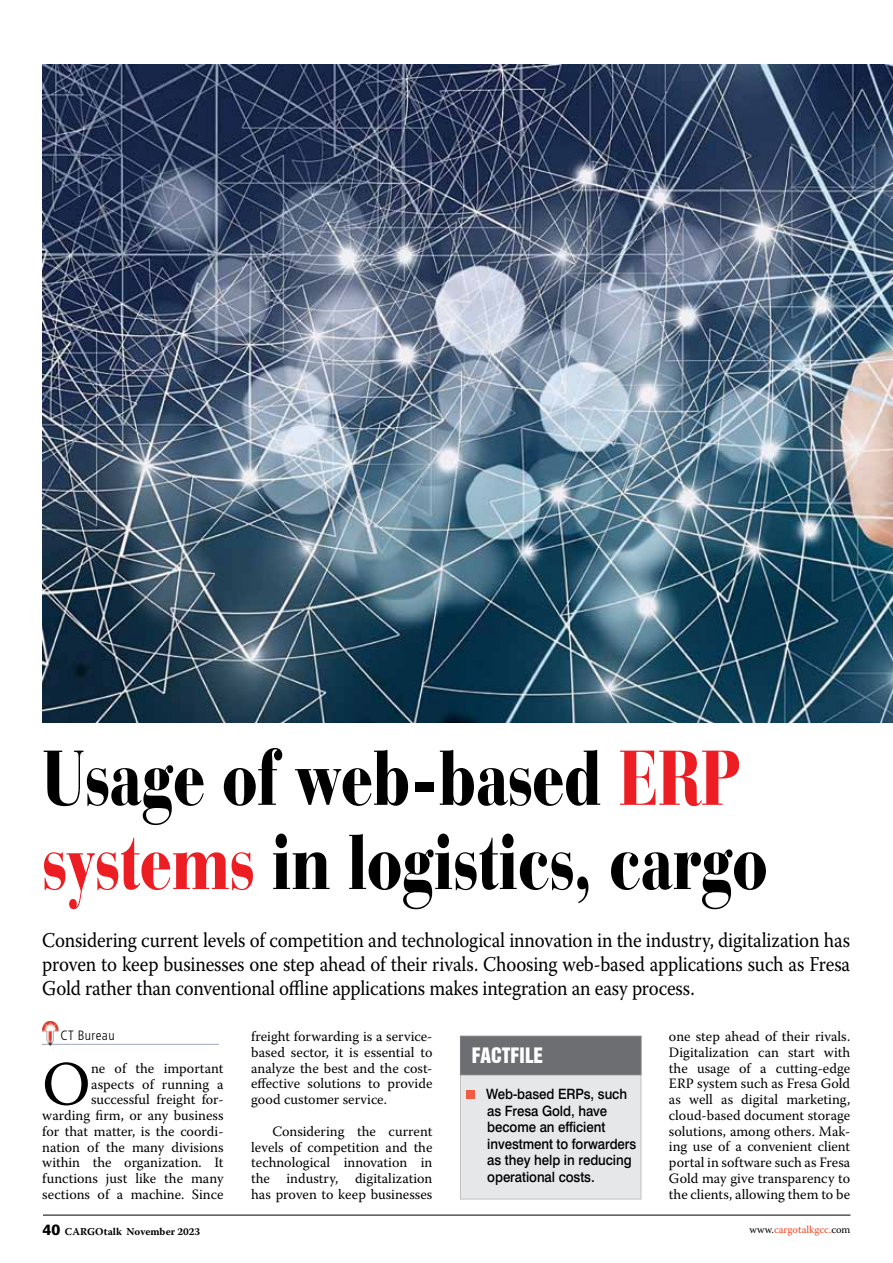
<style>
.page{position:relative;width:893px;height:1263px;background:#fff}
.page>*{position:absolute;margin:0;border:0;box-sizing:border-box;transform-origin:0 0}
.t1{font:900 81.3px/84.2px "Bauer Bodoni BT";color:#000;scale:.78 1}
.t2{font:62.1px "Warnock Pro";color:#000}
.t3{font:21px/24px "Warnock Pro";letter-spacing:-.01em;color:#000;text-align:justify;scale:.9 1}
.t4{font:19.5px "Swiss 921 BT Regular A";letter-spacing:.01em;color:#fff}
.t5{font:14.25px/15.8px "Warnock Pro";color:#000;text-align:justify}
.t6{font:500 14.25px/16.5px "Swiss 721 BT";letter-spacing:-.005em;color:#000;scale:.93 1}
.t7{font:300 condensed 13.5px "Frutiger";letter-spacing:.03em;color:#000}
.t8{font:700 10.5px "Warnock Pro";color:#000}
.t9{font:10.5px "Warnock Pro";color:#ef4623}
.s1{color:#ed1d24}
.s2{font-family:"Swiss 721 BT";font-weight:800;font-size:15px}
.s3{color:#000}
</style>
<div class="page">
<hr style="left:43px;top:1215px;width:807px;height:1px;background:#000">
<img style="left:42px;top:65px;width:851px;height:658px">
<img style="left:42px;top:1021px;width:176px;height:25px">
<div style="left:460px;top:1036px;width:181px;height:163px;background:#e6e7e8"></div>
<div style="left:460px;top:1036px;width:181px;height:163px;border:1px solid #c3c1c1"></div>
<div style="left:466px;top:1090px;width:8px;height:8px;background:#f15b40"></div>
<div style="left:460px;top:1036px;width:181px;height:39px;background:#6d6e71;border:1px solid #7d7b7b"></div>
<h1 class="t1" style="left:42px;top:734px;width:931px">Usage of web-based <span class="s1">ERP systems</span> in logistics, cargo</h1>
<p class="t3" style="left:42px;top:928px;width:899px">Considering current levels of competition and technological innovation in the industry, digitalization has proven to keep businesses one step ahead of their rivals. Choosing web-based applications such as Fresa Gold rather than conventional offline applications makes integration an easy process.</p>
<p class="t7" style="left:60px;top:1028px;width:56px">CT Bureau</p>
<h2 class="t2" style="left:42px;top:1046px;width:50px">O</h2>
<p class="t5" style="left:42px;top:1060px;width:183px;text-align:right">ne of the important<br>aspects of running a successful freight for&shy;warding firm, or any business for that matter, is the coordi&shy;nation of the many divisions within the organization. It functions just like the many sections of a machine. Since</p>
<p class="t5" style="left:251px;top:1028px;width:183px">freight forwarding is a service&shy;based sector, it is essential to analyze the best and the cost&shy;effective solutions to provide good customer service.</p>
<p class="t5" style="left:251px;top:1123px;width:183px;text-indent:21px">Considering the current levels of competition and the technological innovation in the industry, digitalization has proven to keep businesses</p>
<h3 class="t4" style="left:472px;top:1042px;width:73px">FACTFILE</h3>
<p class="t6" style="left:486px;top:1086px;width:163px">Web-based ERPs, such as Fresa Gold, have become an efficient investment to forwarders as they help in reducing operational costs.</p>
<p class="t5" style="left:669px;top:1028px;width:183px">one step ahead of their rivals.<br>Digitalization can start with the usage of a cutting-edge ERP system such as Fresa Gold as well as digital marketing, cloud-based document storage solutions, among others. Mak&shy;ing use of a convenient client portal in software such as Fresa Gold may give transparency to the clients, allowing them to be</p>
<p class="t8" style="left:43px;top:1225px;width:159px"><span class="s2">40</span> CARGOtalk November 2023</p>
<p class="t9" style="left:749px;top:1223px;width:103px"><span class="s3">www.</span>cargotalkgcc.<span class="s3">com</span></p>
</div>
